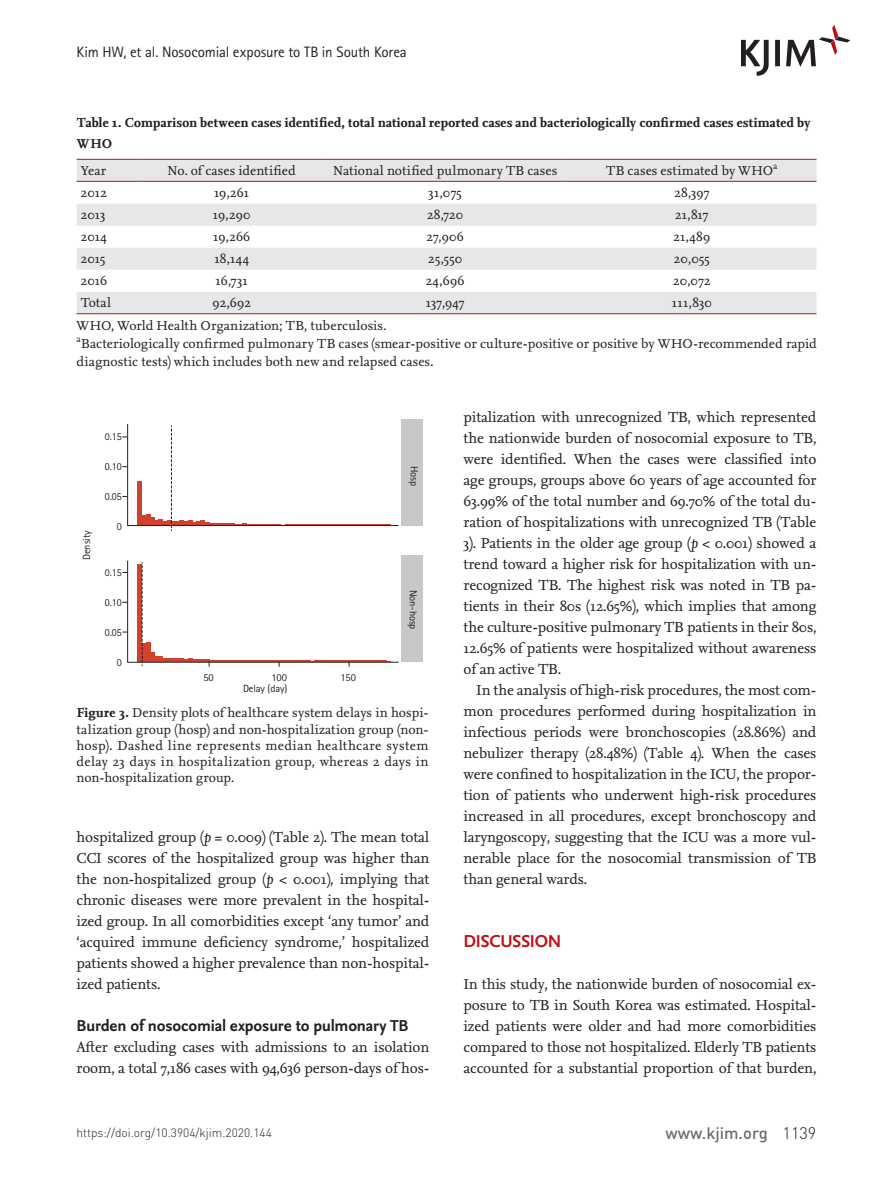
<style>
.page{position:relative;width:893px;height:1191px;background:#fff}
.page>*{position:absolute;margin:0;border:0;box-sizing:border-box;transform-origin:0 0}
.제목1{font:700 18px "Nexus Sans";letter-spacing:-.015em;color:#bb1018}
.제목2{font:700 16.5px "Nexus Sans";letter-spacing:-.01em;color:#231f20}
.t1{font:500 16.5px "DIN Pro";color:#6c6d70}
.t2{font:300 16.5px "DIN Pro";color:#231f20}
.본문첫단락{font:15px/21px "Nexus Serif";letter-spacing:-.01em;color:#231f20;text-align:justify}
.들였쓰기_본문{font:15px/21px "Nexus Serif";letter-spacing:-.01em;color:#231f20;text-align:justify}
.t3{font:15px "Rotis Sans Serif Std";letter-spacing:-.005em;color:#231f20}
.테이블{font:13.5px/18px "Nexus Serif";letter-spacing:.005em;color:#231f20}
.그림설명{font:13.5px/16.2px "Nexus Serif";letter-spacing:.015em;color:#231f20;text-align:justify}
.테이블제목{font:700 13.5px/21px "Nexus Serif";letter-spacing:.005em;color:#231f20}
.t4{font:300 12px "DIN Pro";color:#231f20}
.t5{font:10.8px "Rotis Sans Serif Std";color:#231f20;scale:.93 1}
.t6{font:10.5px "Rotis Sans Serif Std";letter-spacing:-.01em;color:#231f20}
.s1{font-weight:700}
.s2{font-style:italic}
</style>
<div class="page">
<svg style="left:741px;top:25px;width:109px;height:51px"></svg>
<div style="left:401px;top:419px;width:22px;height:107px;background:#c7c8ca"></div>
<div style="left:401px;top:555px;width:22px;height:106px;background:#c7c8ca"></div>
<svg style="left:122px;top:424px;width:277px;height:107px"></svg>
<svg style="left:122px;top:560px;width:277px;height:107px"></svg>
<div style="left:77px;top:160px;width:739px;height:21px;background:#e6e7e9"></div>
<svg style="left:77px;top:204px;width:739px;height:109px;fill:#e6e7e9"></svg>
<hr style="left:77px;top:159px;width:63px;height:1px;background:#bb1018">
<hr style="left:140px;top:159px;width:183px;height:1px;background:#bb1018">
<hr style="left:323px;top:159px;width:244px;height:1px;background:#bb1018">
<hr style="left:567px;top:159px;width:249px;height:1px;background:#bb1018">
<hr style="left:77px;top:181px;width:63px;height:1px;background:#bb1018">
<hr style="left:140px;top:181px;width:183px;height:1px;background:#bb1018">
<hr style="left:323px;top:181px;width:244px;height:1px;background:#bb1018">
<hr style="left:567px;top:181px;width:249px;height:1px;background:#bb1018">
<hr style="left:77px;top:313px;width:63px;height:1px;background:#bb1018">
<hr style="left:140px;top:313px;width:183px;height:1px;background:#bb1018">
<hr style="left:323px;top:313px;width:244px;height:1px;background:#bb1018">
<hr style="left:567px;top:313px;width:249px;height:1px;background:#bb1018">
<p class="t3" style="left:77px;top:43px;width:332px">Kim HW, et al. Nosocomial exposure to TB in South Korea</p>
<p class="테이블제목" style="left:77px;top:112px;width:736px">Table 1. Comparison between cases identified, total national reported cases and bacteriologically confirmed cases estimated by<br>WHO</p>
<p class="테이블" style="left:81px;top:161px;width:27px">Year</p>
<p class="테이블" style="left:168px;top:161px;width:130px">No. of cases identified</p>
<p class="테이블" style="left:333px;top:161px;width:226px">National notified pulmonary TB cases</p>
<p class="테이블" style="left:606px;top:161px;width:173px">TB cases estimated by WHO<sup>a</sup></p>
<p class="테이블" style="left:81px;top:183px;width:28px">2012</p>
<p class="테이블" style="left:214px;top:183px;width:37px">19,261</p>
<p class="테이블" style="left:429px;top:183px;width:35px">31,075</p>
<p class="테이블" style="left:674px;top:183px;width:37px">28,397</p>
<p class="테이블" style="left:81px;top:205px;width:26px">2013</p>
<p class="테이블" style="left:213px;top:205px;width:39px">19,290</p>
<p class="테이블" style="left:427px;top:205px;width:38px">28,720</p>
<p class="테이블" style="left:675px;top:205px;width:35px">21,817</p>
<p class="테이블" style="left:81px;top:227px;width:28px">2014</p>
<p class="테이블" style="left:213px;top:227px;width:39px">19,266</p>
<p class="테이블" style="left:426px;top:227px;width:39px">27,906</p>
<p class="테이블" style="left:673px;top:227px;width:38px">21,489</p>
<p class="테이블" style="left:81px;top:249px;width:26px">2015</p>
<p class="테이블" style="left:214px;top:249px;width:36px">18,144</p>
<p class="테이블" style="left:428px;top:249px;width:35px">25,550</p>
<p class="테이블" style="left:674px;top:249px;width:37px">20,055</p>
<p class="테이블" style="left:81px;top:271px;width:28px">2016</p>
<p class="테이블" style="left:216px;top:271px;width:34px">16,731</p>
<p class="테이블" style="left:426px;top:271px;width:40px">24,696</p>
<p class="테이블" style="left:673px;top:271px;width:39px">20,072</p>
<p class="테이블" style="left:81px;top:293px;width:32px">Total</p>
<p class="테이블" style="left:213px;top:293px;width:40px">92,692</p>
<p class="테이블" style="left:426px;top:293px;width:40px">137,947</p>
<p class="테이블" style="left:672px;top:293px;width:42px">111,830</p>
<p class="테이블" style="left:77px;top:316px;width:311px">WHO, World Health Organization; TB, tuberculosis.</p>
<p class="테이블" style="left:77px;top:334px;width:742px"><sup>a</sup>Bacteriologically confirmed pulmonary TB cases (smear-positive or culture-positive or positive by WHO-recommended rapid diagnostic tests) which includes both new and relapsed cases.</p>
<p class="t6" style="left:80px;top:560px;width:31px;rotate:-90deg">Density</p>
<p class="t5" style="left:105px;top:430px;width:20px">0.15</p>
<p class="t5" style="left:105px;top:460px;width:20px">0.10</p>
<p class="t5" style="left:105px;top:490px;width:20px">0.05</p>
<p class="t5" style="left:117px;top:520px;width:7px">0</p>
<p class="t5" style="left:105px;top:565px;width:20px">0.15</p>
<p class="t5" style="left:105px;top:595px;width:20px">0.10</p>
<p class="t5" style="left:105px;top:625px;width:20px">0.05</p>
<p class="t5" style="left:117px;top:655px;width:7px">0</p>
<p class="t6" style="left:203px;top:671px;width:12px">50</p>
<p class="t6" style="left:271px;top:671px;width:17px">100</p>
<p class="t6" style="left:340px;top:671px;width:17px">150</p>
<p class="t6" style="left:243px;top:682px;width:46px">Delay (day)</p>
<p class="t6" style="left:421px;top:466px;width:22px;rotate:90deg">Hosp</p>
<p class="t6" style="left:420px;top:590px;width:41px;rotate:90deg">Non-hosp</p>
<p class="그림설명" style="left:76px;top:704px;width:354px"><span class="s1">Figure 3.</span> Density plots of healthcare system delays in hospi&shy;talization group (hosp) and non-hospitalization group (non&shy;hosp). Dashed line represents median healthcare system delay 23 days in hospitalization group, whereas 2 days in non-hospitalization group.</p>
<p class="본문첫단락" style="left:77px;top:826px;width:354px">hospitalized group (<span class="s2">p</span> = 0.009) (Table 2). The mean total CCI scores of the hospitalized group was higher than the non-hospitalized group (<span class="s2">p</span> &lt; 0.001), implying that chronic diseases were more prevalent in the hospital&shy;ized group. In all comorbidities except ‘any tumor’ and ‘acquired immune deficiency syndrome,’ hospitalized patients showed a higher prevalence than non-hospital&shy;ized patients.</p>
<p class="제목2" style="left:77px;top:1015px;width:333px">Burden of nosocomial exposure to pulmonary TB</p>
<p class="본문첫단락" style="left:77px;top:1036px;width:354px">After excluding cases with admissions to an isolation room, a total 7,186 cases with 94,636 person-days of hos-</p>
<p class="본문첫단락" style="left:463px;top:406px;width:354px">pitalization with unrecognized TB, which represented the nationwide burden of nosocomial exposure to TB, were identified. When the cases were classified into age groups, groups above 60 years of age accounted for 63.99% of the total number and 69.70% of the total du&shy;ration of hospitalizations with unrecognized TB (Table 3). Patients in the older age group (<span class="s2">p</span> &lt; 0.001) showed a trend toward a higher risk for hospitalization with un&shy;recognized TB. The highest risk was noted in TB pa&shy;tients in their 80s (12.65%), which implies that among the culture-positive pulmonary TB patients in their 80s, 12.65% of patients were hospitalized without awareness of an active TB.</p>
<p class="들였쓰기_본문" style="left:463px;top:679px;width:354px;text-indent:13px">In the analysis of high-risk procedures, the most com&shy;mon procedures performed during hospitalization in infectious periods were bronchoscopies (28.86%) and nebulizer therapy (28.48%) (Table 4). When the cases were confined to hospitalization in the ICU, the propor&shy;tion of patients who underwent high-risk procedures increased in all procedures, except bronchoscopy and laryngoscopy, suggesting that the ICU was a more vul&shy;nerable place for the nosocomial transmission of TB than general wards.</p>
<p class="제목1" style="left:463px;top:929px;width:99px">DISCUSSION</p>
<p class="본문첫단락" style="left:463px;top:973px;width:354px">In this study, the nationwide burden of nosocomial ex&shy;posure to TB in South Korea was estimated. Hospital&shy;ized patients were older and had more comorbidities compared to those not hospitalized. Elderly TB patients accounted for a substantial proportion of that burden,</p>
<p class="t4" style="left:77px;top:1124px;width:197px">https://doi.org/10.3904/kjim.2020.144</p>
<p class="t1" style="left:666px;top:1121px;width:104px">www.kjim.org</p>
<p class="t2" style="left:782px;top:1121px;width:35px">1139</p>
</div>
